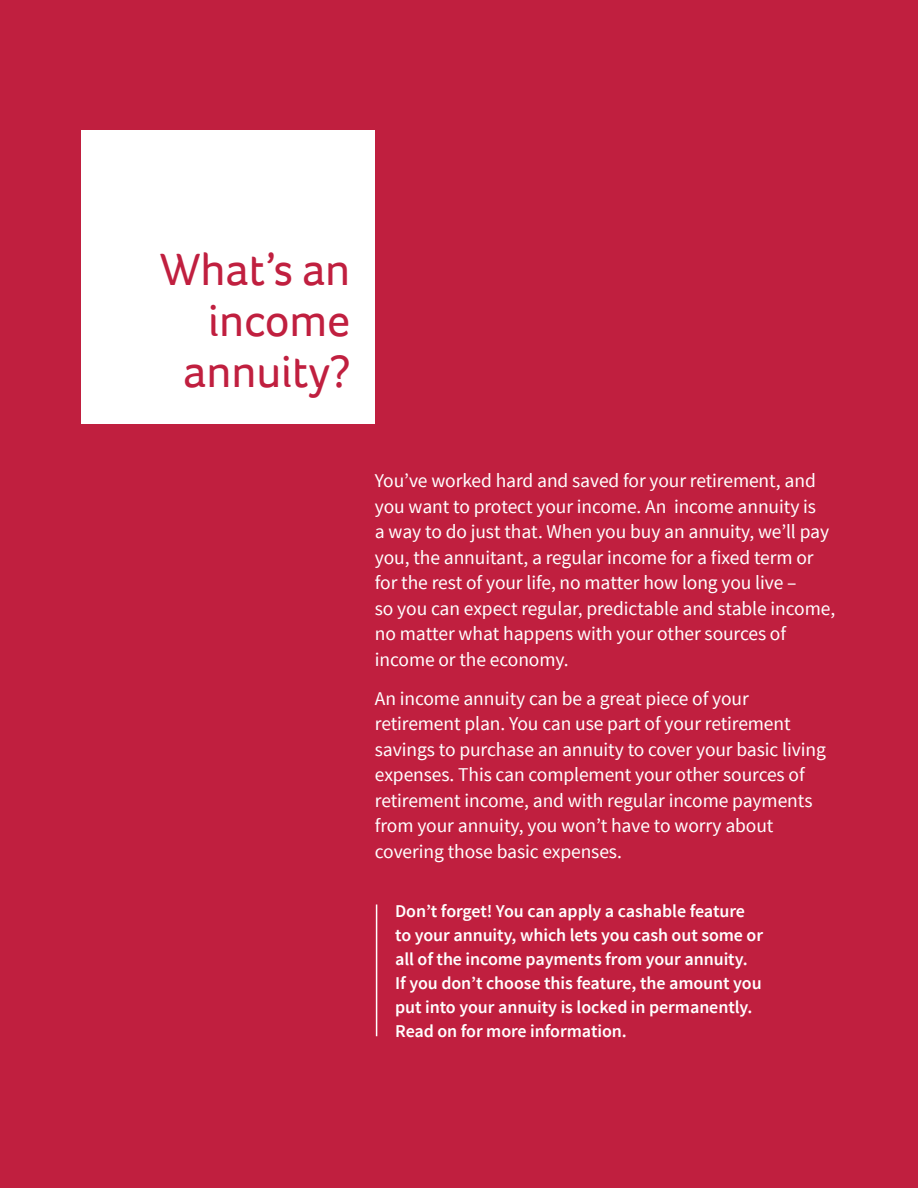
<style>
.page{position:relative;width:918px;height:1188px;background:#c01f3f}
.page>*{position:absolute;margin:0;border:0;box-sizing:border-box;transform-origin:0 0}
.t1{font:46.5px/51px "Foco";letter-spacing:-.005em;color:#c01f3f;text-align:right}
.t2{font:19.5px/25.5px "Source Sans Pro";letter-spacing:-.005em;color:#fff}
.t3{font:600 18px/24px "Source Sans Pro";letter-spacing:-.005em;color:#fff}
</style>
<div class="page">
<hr style="left:376px;top:905px;width:1px;height:131px;background:#fff">
<div style="left:82px;top:131px;width:293px;height:293px;background:#fff"></div>
<h1 class="t1" style="left:160px;top:243px;width:192px">What’s an income annuity?</h1>
<p class="t2" style="left:375px;top:468px;width:462px">You’ve worked hard and saved for your retirement, and you want to protect your income. An income annuity is<br>a way to do just that. When you buy an annuity, we’ll pay you, the annuitant, a regular income for a fixed term or for the rest of your life, no matter how long you live –<br>so you can expect regular, predictable and stable income, no matter what happens with your other sources of income or the economy.</p>
<p class="t2" style="left:375px;top:686px;width:453px">An income annuity can be a great piece of your retirement plan. You can use part of your retirement savings to purchase an annuity to cover your basic living expenses. This can complement your other sources of retirement income, and with regular income payments from your annuity, you won’t have to worry about covering those basic expenses.</p>
<p class="t3" style="left:395px;top:899px;width:369px">Don’t forget! You can apply a cashable feature to your annuity, which lets you cash out some or all of the income payments from your annuity.<br>If you don’t choose this feature, the amount you put into your annuity is locked in permanently.<br>Read on for more information.</p>
</div>
